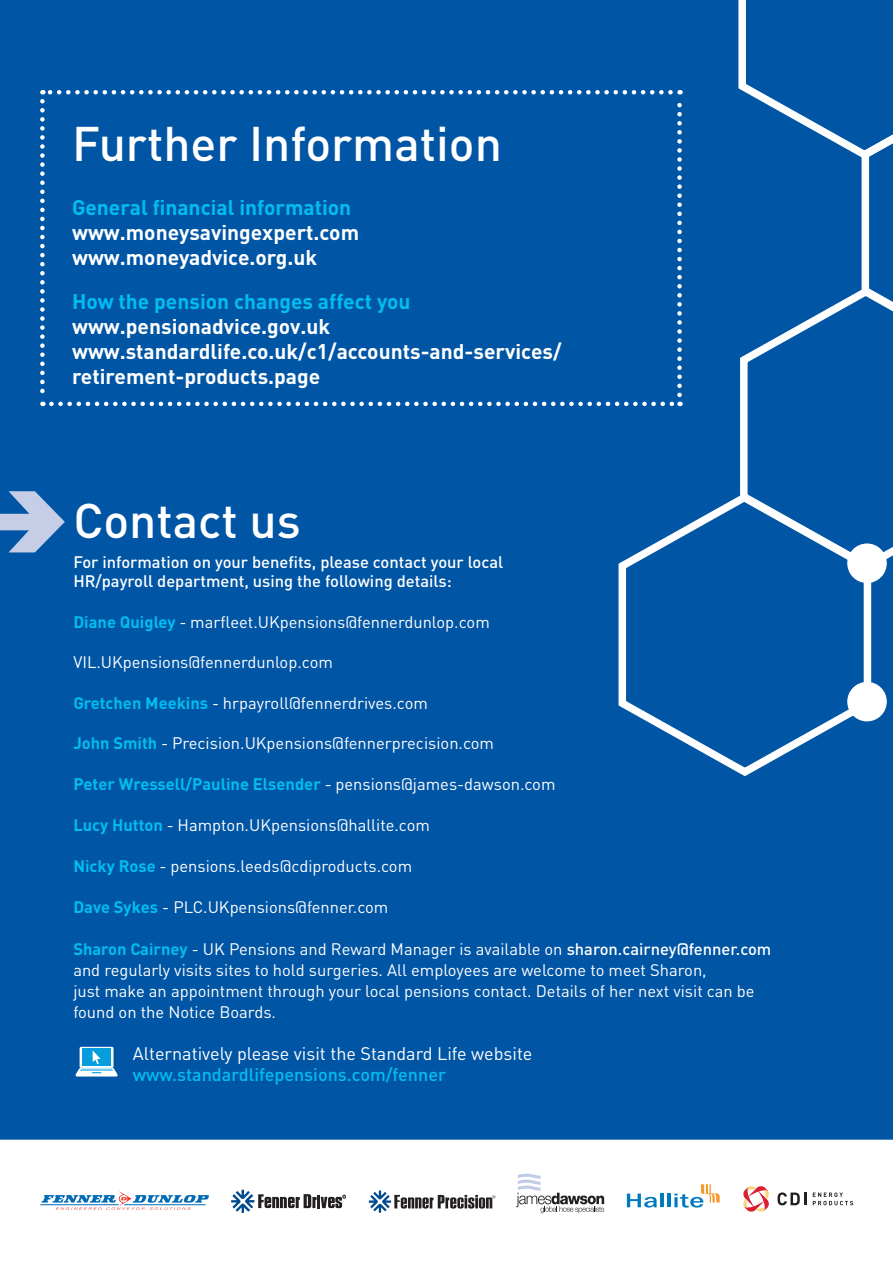
<style>
.page{position:relative;width:893px;height:1263px;background:#fff}
.page>*{position:absolute;margin:0;border:0;box-sizing:border-box;transform-origin:0 0}
.t1{font:500 48px "DIN";color:#fff}
.t2{font:700 21px/25.2px "DIN";color:#01bdf2}
.t3{font:700 21px/25.2px "DIN";color:#fff}
.t4{font:18px "DIN";color:#fff}
.t5{font:500 18px "DIN";color:#01bdf2}
.t6{font:16.5px "DIN";color:#fff}
.t7{font:500 16.5px "DIN";color:#fff}
.t8{font:700 16.5px "DIN";color:#01bdf2}
.s1{color:#fff}
.s2{font-weight:700;color:#01bdf2}
.s3{font-weight:400;color:#fff}
.s4{font-weight:500}
</style>
<div class="page">
<div style="left:0;top:0;width:893px;height:1140px;background:#0155a5"></div>
<svg style="left:732px;top:0;width:161px;height:369px;background:#105faa"></svg>
<svg style="left:734px;top:283px;width:159px;height:292px;background:#1260ab"></svg>
<svg style="left:612px;top:489px;width:263px;height:291px;background:#1462ac"></svg>
<div style="left:847px;top:543px;width:40px;height:40px;background:#fff;border-radius:50%"></div>
<div style="left:847px;top:682px;width:40px;height:39px;background:#fff;border-radius:50%"></div>
<hr style="left:40px;top:1204px;width:79px;height:1px;background:#006bb6">
<svg style="left:41px;top:1191px;width:168px;height:19px"></svg>
<svg style="left:516px;top:1174px;width:88px;height:39px"></svg>
<svg style="left:813px;top:1192px;width:40px;height:13px"></svg>
<svg style="left:743px;top:1186px;width:26px;height:26px"></svg>
<svg style="left:778px;top:1192px;width:28px;height:13px"></svg>
<svg style="left:231px;top:1190px;width:115px;height:23px"></svg>
<svg style="left:369px;top:1190px;width:126px;height:23px"></svg>
<svg style="left:627px;top:1193px;width:30px;height:14px"></svg>
<hr style="left:660px;top:1193px;width:3px;height:14px;background:#0079c2">
<hr style="left:667px;top:1193px;width:3px;height:14px;background:#0079c2">
<svg style="left:674px;top:1184px;width:46px;height:23px"></svg>
<svg style="left:0;top:491px;width:65px;height:61px;background:#6e97c9"></svg>
<svg style="left:80px;top:1047px;width:34px;height:21px"></svg>
<div style="left:82px;top:1049px;width:29px;height:17px;background:#069ddc"></div>
<svg style="left:76px;top:1050px;width:42px;height:26px"></svg>
<svg style="left:40px;top:101px;width:5px;height:305px"></svg>
<svg style="left:51px;top:402px;width:629px;height:4px"></svg>
<svg style="left:677px;top:90px;width:5px;height:305px"></svg>
<svg style="left:42px;top:90px;width:629px;height:5px"></svg>
<p class="t1" style="left:72px;top:112px;width:431px">Further Information</p>
<p class="t2" style="left:72px;top:194px;width:288px">General financial information <span class="s1">www.moneysavingexpert.com</span></p>
<p class="t3" style="left:72px;top:244px;width:247px">www.moneyadvice.org.uk</p>
<p class="t2" style="left:72px;top:288px;width:340px">How the pension changes affect you <span class="s1">www.pensionadvice.gov.uk</span></p>
<p class="t3" style="left:72px;top:338px;width:491px">www.standardlife.co.uk/c1/accounts-and-services/ retirement-products.page</p>
<p class="t1" style="left:73px;top:489px;width:229px">Contact us</p>
<p class="t7" style="left:73px;top:551px;width:431px">For information on your benefits, please contact your local</p>
<p class="t7" style="left:73px;top:570px;width:380px">HR/payroll department, using the following details:</p>
<p class="t6" style="left:73px;top:613px;width:418px"><span class="s2">Diane Quigley</span> - marfleet.UKpensions@fennerdunlop.com</p>
<p class="t6" style="left:73px;top:652px;width:261px">VIL.UKpensions@fennerdunlop.com</p>
<p class="t6" style="left:73px;top:693px;width:356px"><span class="s2">Gretchen Meekins</span> - hrpayroll@fennerdrives.com</p>
<p class="t6" style="left:73px;top:734px;width:422px"><span class="s2">John Smith</span> - Precision.UKpensions@fennerprecision.com</p>
<p class="t8" style="left:73px;top:773px;width:484px">Peter Wressell/Pauline Elsender <span class="s3">- pensions@james-dawson.com</span></p>
<p class="t6" style="left:73px;top:816px;width:358px"><span class="s2">Lucy Hutton</span> - Hampton.UKpensions@hallite.com</p>
<p class="t6" style="left:73px;top:856px;width:340px"><span class="s2">Nicky Rose</span> - pensions.leeds@cdiproducts.com</p>
<p class="t6" style="left:73px;top:897px;width:317px"><span class="s2">Dave Sykes</span> - PLC.UKpensions@fenner.com</p>
<p class="t6" style="left:73px;top:939px;width:699px"><span class="s2">Sharon Cairney</span> - UK Pensions and Reward Manager is available on <span class="s4">sharon.cairney@fenner.com</span></p>
<p class="t6" style="left:73px;top:960px;width:635px">and regularly visits sites to hold surgeries. All employees are welcome to meet Sharon,</p>
<p class="t6" style="left:73px;top:981px;width:683px">just make an appointment through your local pensions contact. Details of her next visit can be</p>
<p class="t6" style="left:73px;top:1002px;width:204px">found on the Notice Boards.</p>
<p class="t4" style="left:133px;top:1043px;width:401px">Alternatively please visit the Standard Life website</p>
<p class="t5" style="left:133px;top:1062px;width:315px">www.standardlifepensions.com/fenner</p>
</div>
